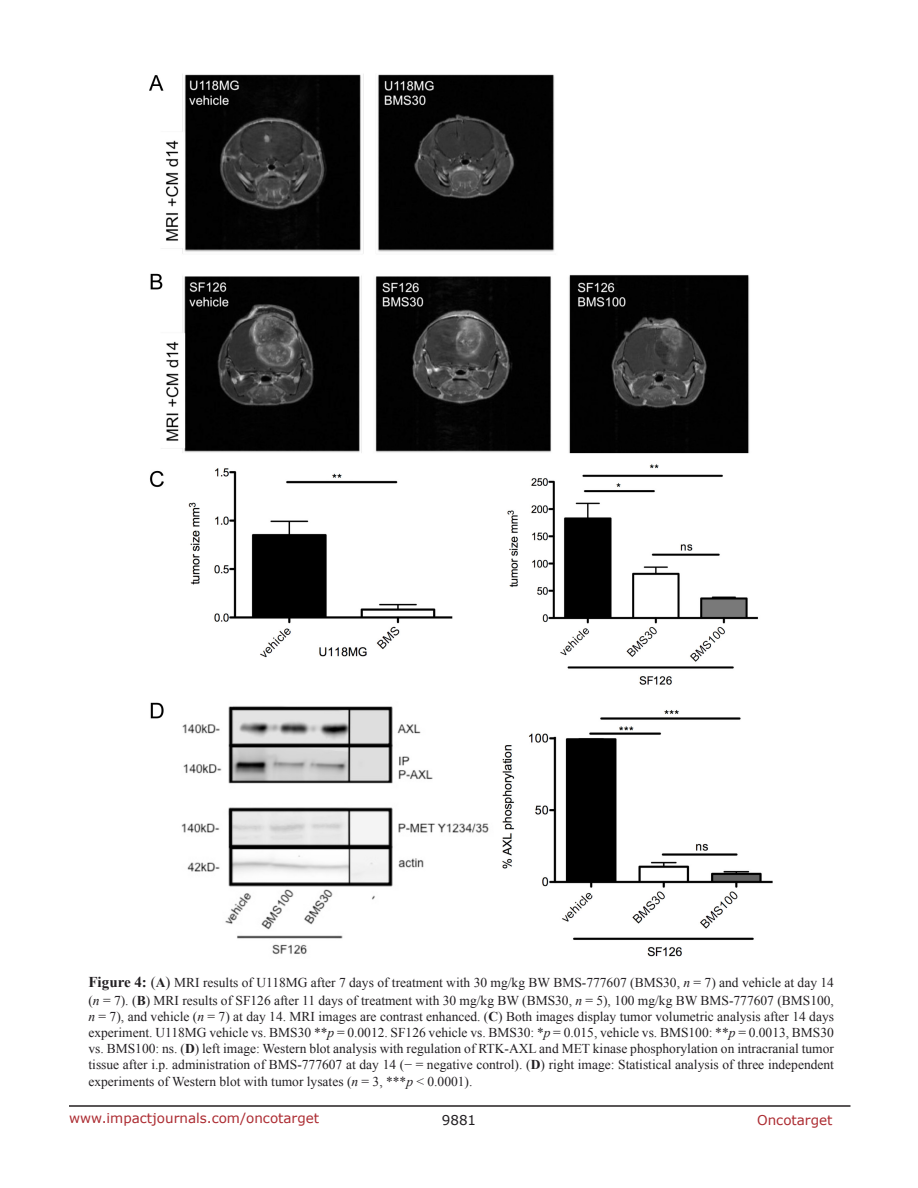
<style>
.page{position:relative;width:918px;height:1188px;background:#fff}
.page>*{position:absolute;margin:0;border:0;box-sizing:border-box;transform-origin:0 0}
.FigureText{font:13.5px/16.2px "Times New Roman";color:#221f22}
.t1{font:13.5px "Verdana";color:#ac2b31}
.t2{font:13.5px "Verdana";color:#221f22}
.s1{font-weight:700;font-size:15px}
.s2{font-size:15px}
.s3{font-weight:700}
.s4{font-style:italic}
</style>
<div class="page">
<hr style="left:69px;top:1105px;width:781px;height:2px;background:#231f20">
<img style="left:150px;top:74px;width:623px;height:883px">
<p class="FigureText" style="left:88px;top:973px;width:747px;line-height:18px"><span class="s1">Figure 4:</span> <span class="s2">(</span><span class="s3">A</span><span class="s2">)</span> MRI results of U118MG after 7 days of treatment with 30 mg/kg BW BMS-777607 (BMS30, <span class="s4">n</span> = 7) and vehicle at day 14 (<span class="s4">n</span> = 7). (<span class="s3">B</span>) MRI results of SF126 after 11 days of treatment with 30 mg/kg BW (BMS30, <span class="s4">n</span> = 5), 100 mg/kg BW BMS-777607 (BMS100,</p>
<p class="FigureText" style="left:88px;top:1008px;width:747px;text-align:justify"><span class="s4">n</span> = 7), and vehicle (<span class="s4">n</span> = 7) at day 14. MRI images are contrast enhanced. (<span class="s3">C</span>) Both images display tumor volumetric analysis after 14 days experiment. U118MG vehicle vs. BMS30 **<span class="s4">p</span> = 0.0012. SF126 vehicle vs. BMS30: *<span class="s4">p</span> = 0.015, vehicle vs. BMS100: **<span class="s4">p</span> = 0.0013, BMS30 vs. BMS100: ns. (<span class="s3">D</span>) left image: Western blot analysis with regulation of RTK-AXL and MET kinase phosphorylation on intracranial tumor tissue after i.p. administration of BMS-777607 at day 14 (− = negative control). (<span class="s3">D</span>) right image: Statistical analysis of three independent experiments of Western blot with tumor lysates (<span class="s4">n</span> = 3, ***<span class="s4">p</span> &lt; 0.0001).</p>
<p class="t1" style="left:69px;top:1109px;width:252px">www.impactjournals.com/oncotarget</p>
<p class="t2" style="left:442px;top:1111px;width:36px">9881</p>
<p class="t1" style="left:757px;top:1111px;width:77px">Oncotarget</p>
</div>
